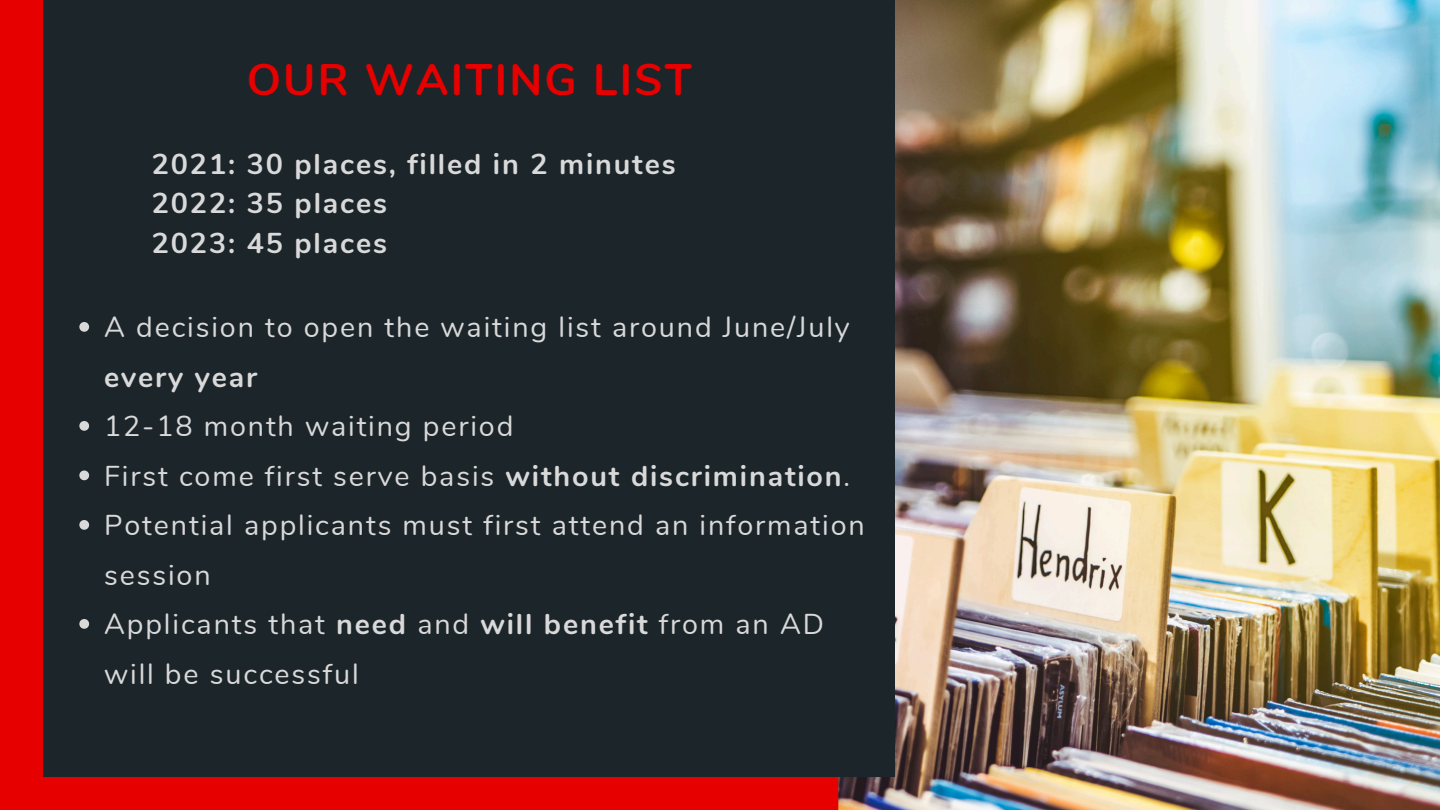
<style>
.page{position:relative;width:1440px;height:810px;background:#e60000}
.page>*{position:absolute;margin:0;border:0;box-sizing:border-box;transform-origin:0 0}
.t1{font:700 44.1px "Nunito";letter-spacing:.05em;color:#e60000}
.t2{font:28.7px/49.5px "Nunito";letter-spacing:.065em;color:#d9d9d9}
.t3{font:700 28.7px/39.8px "Nunito";letter-spacing:.065em;color:#d9d9d9}
.s1{font-weight:700}
</style>
<div class="page">
<img style="left:827px;top:0;width:613px;height:810px">
<div style="left:44px;top:0;width:851px;height:776px;background:#1c2529"></div>
<svg style="left:79px;top:322px;width:10px;height:10px"></svg>
<svg style="left:79px;top:421px;width:10px;height:10px"></svg>
<svg style="left:79px;top:471px;width:10px;height:9px"></svg>
<svg style="left:79px;top:520px;width:10px;height:10px"></svg>
<svg style="left:79px;top:619px;width:10px;height:10px"></svg>
<p class="t1" style="left:247px;top:51px;width:447px">OUR WAITING LIST</p>
<h2 class="t3" style="left:152px;top:144px;width:526px">2021: 30 places, filled in 2 minutes<br>2022: 35 places<br>2023: 45 places</h2>
<p class="t2" style="left:104px;top:303px;width:747px">A decision to open the waiting list around June/July <span class="s1">every year</span></p>
<p class="t2" style="left:104px;top:402px;width:411px">12-18 month waiting period</p>
<p class="t2" style="left:104px;top:451px;width:748px">First come first serve basis <span class="s1">without discrimination</span>.</p>
<p class="t2" style="left:104px;top:501px;width:762px">Potential applicants must first attend an information session</p>
<p class="t2" style="left:104px;top:600px;width:721px">Applicants that <span class="s1">need</span> and <span class="s1">will benefit</span> from an AD will be successful</p>
</div>
